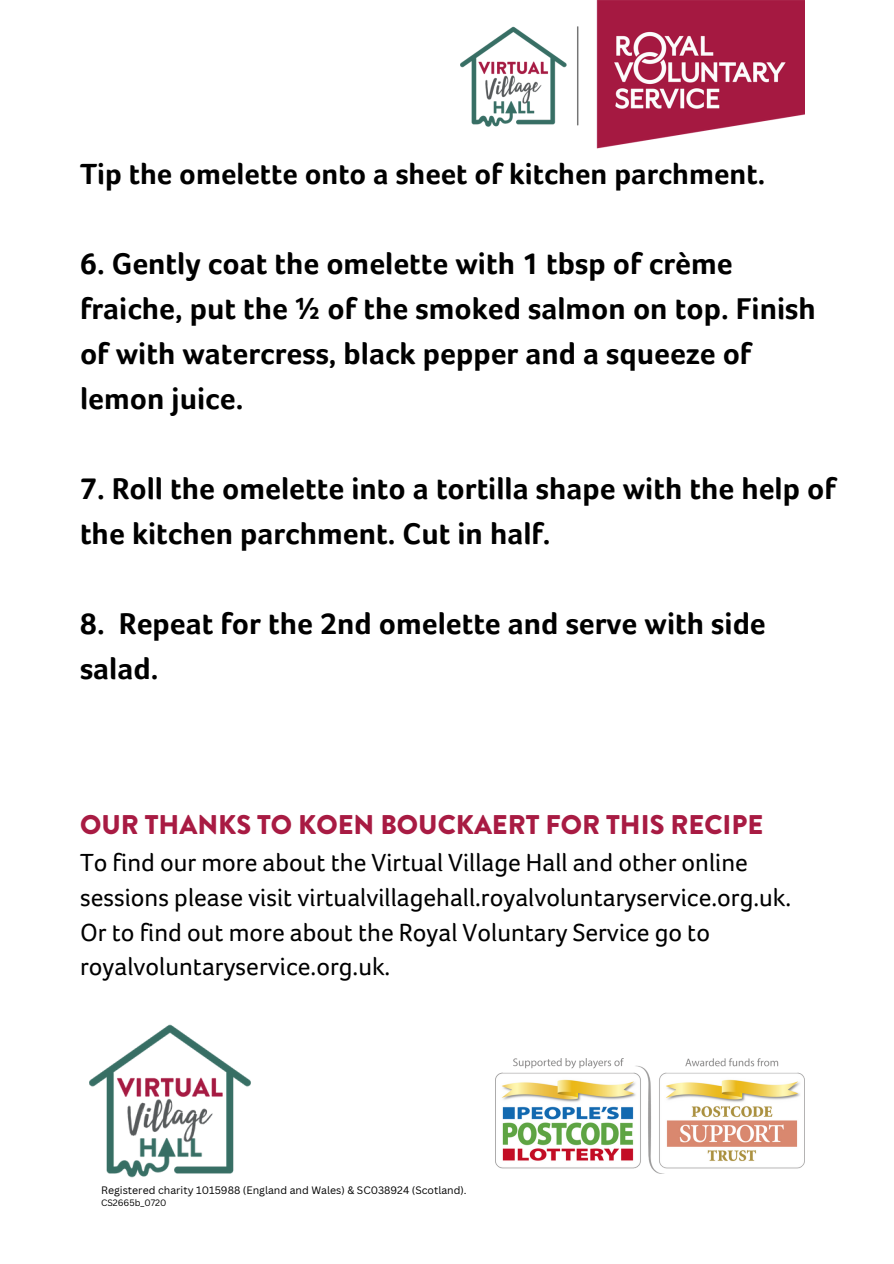
<style>
.page{position:relative;width:894px;height:1264px;background:#fff}
.page>*{position:absolute;margin:0;border:0;box-sizing:border-box;transform-origin:0 0}
.t1{font:700 30.9px/45px "Foco W";color:#000}
.t2{font:700 30px "Foco W";color:#000}
.t3{font:900 27px "Brandon Grotesque";color:#a81b43}
.t4{font:25.5px/34.8px "Foco W";color:#000}
.t5{font:10.5px "Canva Sans";color:#000}
.t6{font:9px "Canva Sans";color:#000}
</style>
<div class="page">
<img style="left:460px;top:0;width:344px;height:148px">
<img style="left:89px;top:1024px;width:162px;height:154px">
<img style="left:496px;top:1058px;width:308px;height:115px">
<p class="t2" style="left:80px;top:156px;width:686px">Tip the omelette onto a sheet of kitchen parchment.</p>
<p class="t1" style="left:80px;top:241px;width:737px">6. Gently coat the omelette with 1 tbsp of crème fraiche, put the ½ of the smoked salmon on top. Finish of with watercress, black pepper and a squeeze of lemon juice.</p>
<p class="t1" style="left:80px;top:466px;width:757px">7. Roll the omelette into a tortilla shape with the help of the kitchen parchment. Cut in half.</p>
<p class="t1" style="left:80px;top:601px;width:687px">8. Repeat for the 2nd omelette and serve with side salad.</p>
<p class="t3" style="left:80px;top:805px;width:684px">OUR THANKS TO KOEN BOUCKAERT FOR THIS RECIPE</p>
<p class="t4" style="left:80px;top:844px;width:712px">To find our more about the Virtual Village Hall and other online sessions please visit virtualvillagehall.royalvoluntaryservice.org.uk.<br>Or to find out more about the Royal Voluntary Service go to royalvoluntaryservice.org.uk.</p>
<h1 class="t5" style="left:101px;top:1182px;width:367px">Registered charity 1015988 (England and Wales) &amp; SC038924 (Scotland).</h1>
<h2 class="t6" style="left:101px;top:1196px;width:67px">CS2665b_0720</h2>
</div>
